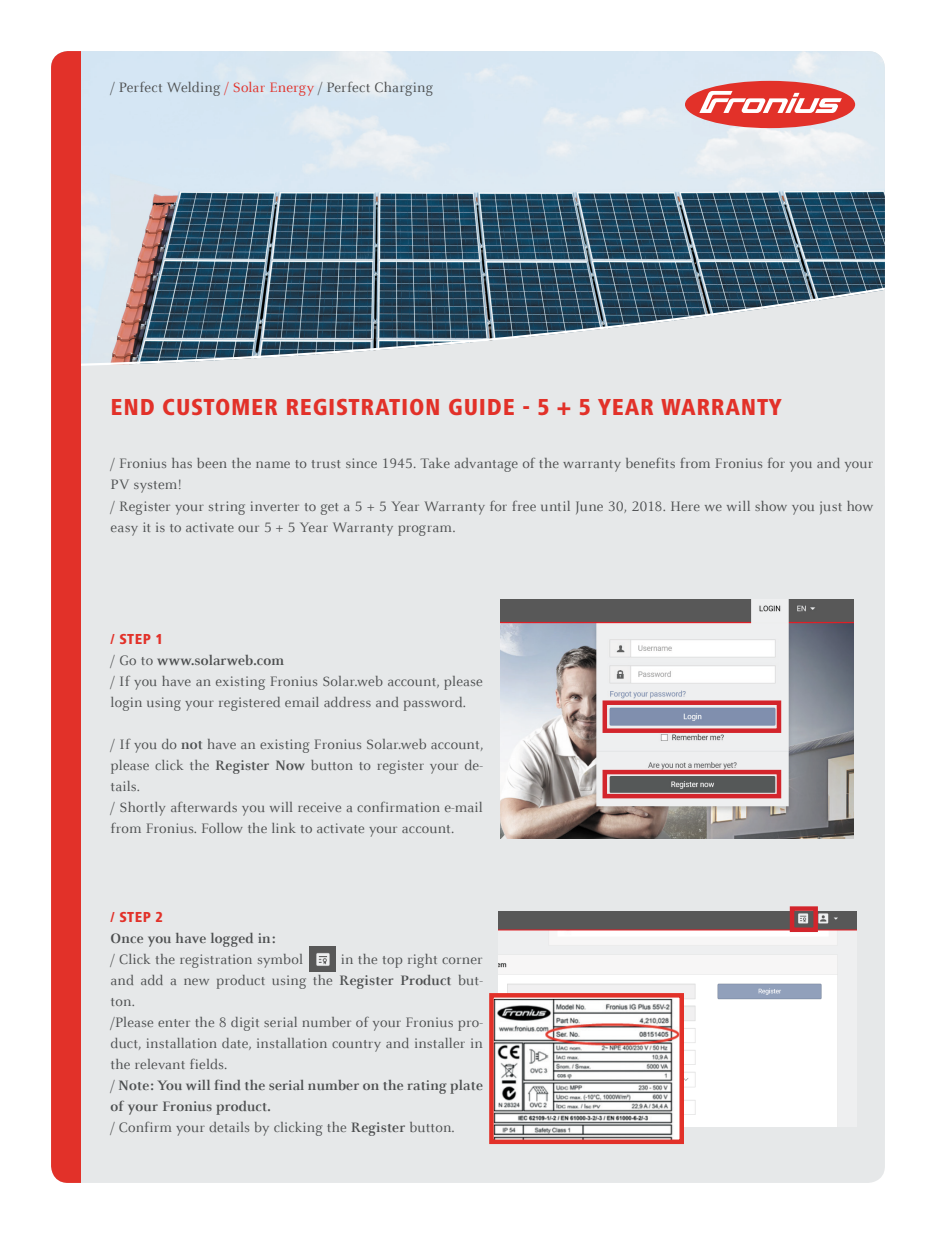
<style>
.page{position:relative;width:936px;height:1234px;background:#fff}
.page>*{position:absolute;margin:0;border:0;box-sizing:border-box;transform-origin:0 0}
._10_14_LW30_Frut_hea{font:800 condensed 24px "Frutiger Next LTW1 G";letter-spacing:.03em;color:#e23129}
._10_14_LW30_Frut_hea-2{font:15px/21px "Celeste Offc Pro";letter-spacing:.01em;color:#4c4e4f;text-align:justify}
._10_14_LW10_Celeste{font:15px/21px "Celeste Offc Pro";letter-spacing:.005em;color:#4c4e4f}
._10_14_LW30_Frut_hea-3{font:700 15px/21px "Celeste Offc Pro";letter-spacing:.01em;color:#4c4e4f}
._10_14_LW30_Frut_hea-4{font:800 condensed 15px "Frutiger Next LTW1 G";letter-spacing:.03em;color:#e23129}
.s1{color:#e23129}
.s2{font-weight:400}
.s3{font-weight:700}
</style>
<div class="page">
<div style="left:51px;top:51px;width:833px;height:1095px;background:#e6e8e9;border-radius:17px"></div>
<svg style="left:81px;top:51px;width:803px;height:315px"></svg>
<div style="left:51px;top:475px;width:833px;height:707px;background:#e6e8e9;border-radius:17px"></div>
<div style="left:51px;top:51px;width:30px;height:1131px;background:#e23129"></div>
<div style="left:685px;top:81px;width:170px;height:47px;background:#e23129;border-radius:50%"></div>
<svg style="left:699px;top:91px;width:142px;height:22px"></svg>
<img style="left:309px;top:946px;width:26px;height:25px">
<img style="left:498px;top:911px;width:358px;height:215px">
<img style="left:500px;top:600px;width:353px;height:237px">
<img style="left:494px;top:997px;width:185px;height:141px">
<div style="left:489px;top:992px;width:195px;height:151px;border:4px solid #e23129"></div>
<div style="left:602px;top:700px;width:179px;height:32px;border:4px solid #d3252c"></div>
<div style="left:602px;top:769px;width:179px;height:29px;border:4px solid #d3252c"></div>
<div style="left:789px;top:906px;width:28px;height:25px;border:4px solid #d3252c"></div>
<p class="_10_14_LW10_Celeste" style="left:111px;top:76px;width:324px">/ Perfect Welding <span class="s1">/ Solar Energy</span> / Perfect Charging</p>
<p class="_10_14_LW30_Frut_hea" style="left:111px;top:393px;width:672px">END CUSTOMER REGISTRATION GUIDE - 5 + 5 YEAR WARRANTY</p>
<p class="_10_14_LW10_Celeste" style="left:111px;top:453px;width:764px">/ Fronius has been the name to trust since 1945. Take advantage of the warranty benefits from Fronius for you and your<br>PV system!</p>
<p class="_10_14_LW10_Celeste" style="left:111px;top:495px;width:764px">/ Register your string inverter to get a 5 + 5 Year Warranty for free until June 30, 2018. Here we will show you just how easy it is to activate our 5 + 5 Year Warranty program.</p>
<p class="_10_14_LW30_Frut_hea-4" style="left:111px;top:630px;width:54px">/ STEP 1</p>
<p class="_10_14_LW30_Frut_hea-3" style="left:111px;top:649px;width:175px"><span class="s2">/ Go to</span> www.solarweb.com</p>
<p class="_10_14_LW30_Frut_hea-2" style="left:111px;top:670px;width:374px">/ If you have an existing Fronius Solar.web account, please login using your registered email address and password.</p>
<p class="_10_14_LW30_Frut_hea-2" style="left:111px;top:733px;width:374px">/ If you do <span class="s3">not</span> have an existing Fronius Solar.web account, please click the <span class="s3">Register Now</span> button to register your de&shy;tails.</p>
<p class="_10_14_LW30_Frut_hea-2" style="left:111px;top:796px;width:374px">/ Shortly afterwards you will receive a confirmation e-mail from Fronius. Follow the link to activate your account.</p>
<p class="_10_14_LW30_Frut_hea-4" style="left:111px;top:908px;width:54px">/ STEP 2</p>
<p class="_10_14_LW30_Frut_hea-3" style="left:111px;top:927px;width:166px">Once you have logged in:</p>
<p class="_10_14_LW30_Frut_hea-2" style="left:111px;top:948px;width:194px">/ Click the registration symbol</p>
<p class="_10_14_LW30_Frut_hea-2" style="left:111px;top:948px;width:374px;text-indent:230px">in the top right corner and add a new product using the <span class="s3">Register Product</span> but&shy;ton.</p>
<p class="_10_14_LW30_Frut_hea-2" style="left:111px;top:1011px;width:374px">/Please enter the 8 digit serial number of your Fronius pro&shy;duct, installation date, installation country and installer in the relevant fields.</p>
<p class="_10_14_LW30_Frut_hea-3" style="left:111px;top:1074px;width:374px"><span class="s2">/</span> Note: You will find the serial number on the rating plate of your Fronius product.</p>
<p class="_10_14_LW30_Frut_hea-2" style="left:111px;top:1116px;width:346px">/ Confirm your details by clicking the <span class="s3">Register</span> button.</p>
</div>
